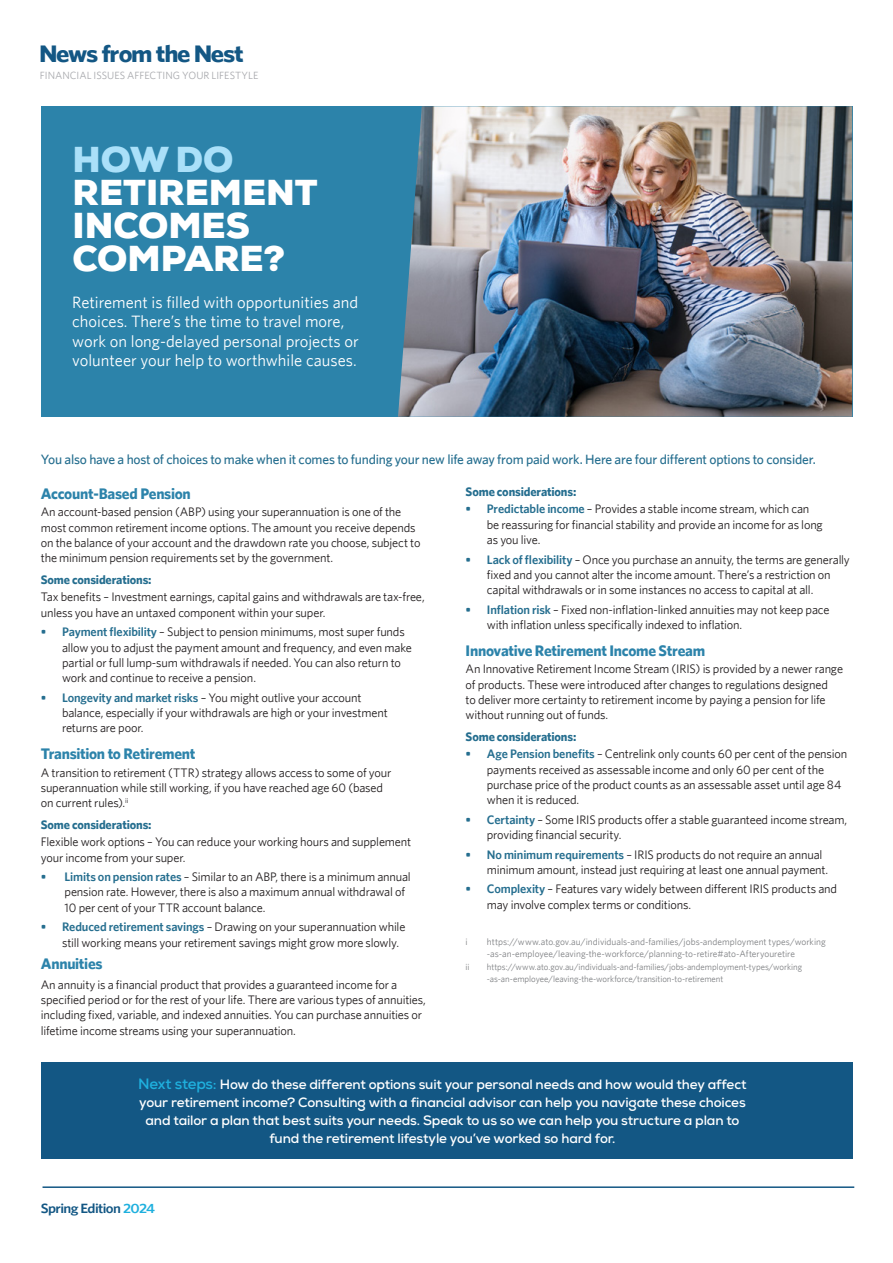
<style>
.page{position:relative;width:893px;height:1263px;background:#fff}
.page>*{position:absolute;margin:0;border:0;box-sizing:border-box;transform-origin:0 0}
.ARTICLE_Heading{font:900 36px/33px "Nexa";color:#fff}
.t1{font:700 24px "Whitney";letter-spacing:-.05em;color:#135784;scale:1.1 1}
.t2{font:16.5px/19.5px "Whitney";color:#fff}
.ARTICLE_Subheading{font:700 15.3px "Whitney";letter-spacing:-.02em;color:#2c83aa}
.Paragraph_Style_6{font:700 15.3px "Whitney";letter-spacing:-.015em;color:#2c83aa}
.ARTICLE_Bodycopy{font:700 13.5px/18px "Nexa";letter-spacing:-.01em;color:#fff;text-align:center}
.ARTICLE_Bodycopy-2{font:500 13.5px "Whitney";letter-spacing:-.015em;color:#256e8f}
.t3{font:600 13.5px "Whitney";letter-spacing:-.04em;color:#135784;scale:1.1 1}
.Paragraph_Style_6-2{font:12.3px/15.3px "Whitney";letter-spacing:-.015em;color:#231f20}
.ARTICLE_Bodycopy-3{font:12.3px/15.3px "Whitney";letter-spacing:-.015em;color:#231f20}
.Paragraph_Style_5{font:12.3px/15.3px "Whitney";letter-spacing:-.015em;color:#231f20}
.Paragraph_Style_4{font:700 12.3px "Whitney";letter-spacing:-.01em;color:#256e8f}
.ARTICLE_Bodycopy-4{font:700 12.3px "Whitney";letter-spacing:-.01em;color:#256e8f}
.t4{font:10.5px "Whitney";letter-spacing:.005em;color:#a8a9ad}
.ARTICLE_Note_Second{font:9.3px/12.3px "Whitney";color:#808285}
.ARTICLE_Note_Second-2{font:9px/12.3px "Whitney";letter-spacing:-.005em;color:#808285}
.s1{color:#aae0f9}
.s2{font-weight:600;color:#256e8f}
.s3{font-size:15px;color:#1fb0de}
.s4{color:#1fb0de}
</style>
<div class="page">
<div style="left:41px;top:106px;width:811px;height:311px;background:#2c83aa"></div>
<img style="left:398px;top:106px;width:454px;height:311px">
<hr style="left:43px;top:1186px;width:811px;height:2px;background:#135784">
<div style="left:41px;top:1063px;width:811px;height:96px;background:#135784"></div>
<p class="t1" style="left:39px;top:39px;width:188px">News from the Nest</p>
<p class="t4" style="left:40px;top:69px;width:220px">FINANCIAL ISSUES AFFECTING YOUR LIFESTYLE</p>
<p class="ARTICLE_Heading" style="left:73px;top:143px;width:247px"><span class="s1">HOW DO<br></span>RETIREMENT<br>INCOMES<br>COMPARE?</p>
<p class="t2" style="left:72px;top:292px;width:288px">Retirement is filled with opportunities and choices. There’s the time to travel more, work on long-delayed personal projects or volunteer your help to worthwhile causes.</p>
<p class="ARTICLE_Bodycopy-2" style="left:41px;top:451px;width:776px">You also have a host of choices to make when it comes to funding your new life away from paid work. Here are four different options to consider.</p>
<p class="ARTICLE_Subheading" style="left:41px;top:484px;width:152px">Account-Based Pension</p>
<p class="ARTICLE_Bodycopy-3" style="left:41px;top:504px;width:381px">An account-based pension (ABP) using your superannuation is one of the most common retirement income options. The amount you receive depends on the balance of your account and the drawdown rate you choose, subject to the minimum pension requirements set by the government.</p>
<p class="Paragraph_Style_4" style="left:41px;top:572px;width:112px">Some considerations:</p>
<p class="ARTICLE_Bodycopy-3" style="left:41px;top:589px;width:385px">Tax benefits – Investment earnings, capital gains and withdrawals are tax-free, unless you have an untaxed component within your super.</p>
<p class="Paragraph_Style_6-2" style="left:62px;top:624px;width:351px;text-indent:-21px"><span class="s2">• Payment flexibility</span> – Subject to pension minimums, most super funds allow you to adjust the payment amount and frequency, and even make partial or full lump-sum withdrawals if needed. You can also return to work and continue to receive a pension.</p>
<p class="Paragraph_Style_6-2" style="left:62px;top:689px;width:327px;text-indent:-21px"><span class="s2">• Longevity and market risks</span> – You might outlive your account balance, especially if your withdrawals are high or your investment returns are poor.</p>
<p class="ARTICLE_Subheading" style="left:41px;top:744px;width:156px">Transition to Retirement</p>
<p class="ARTICLE_Bodycopy-3" style="left:41px;top:764px;width:352px">A transition to retirement (TTR) strategy allows access to some of your superannuation while still working, if you have reached age 60 (based on current rules).<sup>ii</sup></p>
<p class="Paragraph_Style_4" style="left:41px;top:817px;width:112px">Some considerations:</p>
<p class="Paragraph_Style_5" style="left:41px;top:834px;width:372px">Flexible work options – You can reduce your working hours and supplement your income from your super.</p>
<p class="Paragraph_Style_6-2" style="left:65px;top:869px;width:348px;text-indent:-24px"><span class="s2">• Limits on pension rates</span> – Similar to an ABP, there is a minimum annual pension rate. However, there is also a maximum annual withdrawal of<br>10 per cent of your TTR account balance.</p>
<p class="Paragraph_Style_6-2" style="left:62px;top:919px;width:345px;text-indent:-21px"><span class="s2">• Reduced retirement savings</span> – Drawing on your superannuation while still working means your retirement savings might grow more slowly.</p>
<p class="Paragraph_Style_6" style="left:41px;top:954px;width:63px">Annuities</p>
<p class="ARTICLE_Bodycopy-3" style="left:41px;top:976px;width:387px">An annuity is a financial product that provides a guaranteed income for a specified period or for the rest of your life. There are various types of annuities, including fixed, variable, and indexed annuities. You can purchase annuities or lifetime income streams using your superannuation.</p>
<p class="Paragraph_Style_4" style="left:466px;top:484px;width:112px">Some considerations:</p>
<p class="Paragraph_Style_6-2" style="left:487px;top:501px;width:337px;text-indent:-21px"><span class="s2">• Predictable income</span> – Provides a stable income stream, which can be reassuring for financial stability and provide an income for as long as you live.</p>
<p class="Paragraph_Style_6-2" style="left:487px;top:551px;width:365px;text-indent:-21px"><span class="s2">• Lack of flexibility</span> – Once you purchase an annuity, the terms are generally fixed and you cannot alter the income amount. There’s a restriction on capital withdrawals or in some instances no access to capital at all.</p>
<p class="Paragraph_Style_6-2" style="left:487px;top:601px;width:344px;text-indent:-21px"><span class="s2">• Inflation risk</span> – Fixed non-inflation-linked annuities may not keep pace with inflation unless specifically indexed to inflation.</p>
<p class="ARTICLE_Subheading" style="left:466px;top:641px;width:241px">Innovative Retirement Income Stream</p>
<p class="ARTICLE_Bodycopy-3" style="left:466px;top:661px;width:379px">An Innovative Retirement Income Stream (IRIS) is provided by a newer range of products. These were introduced after changes to regulations designed<br>to deliver more certainty to retirement income by paying a pension for life without running out of funds.</p>
<p class="ARTICLE_Bodycopy-4" style="left:466px;top:729px;width:112px">Some considerations:</p>
<p class="Paragraph_Style_6-2" style="left:487px;top:746px;width:362px;text-indent:-21px"><span class="s2">• Age Pension benefits</span> – Centrelink only counts 60 per cent of the pension payments received as assessable income and only 60 per cent of the purchase price of the product counts as an assessable asset until age 84 when it is reduced.</p>
<p class="Paragraph_Style_6-2" style="left:487px;top:811px;width:362px;text-indent:-21px"><span class="s2">• Certainty</span> – Some IRIS products offer a stable guaranteed income stream, providing financial security.</p>
<p class="Paragraph_Style_6-2" style="left:487px;top:846px;width:343px;text-indent:-21px"><span class="s2">• No minimum requirements</span> – IRIS products do not require an annual minimum amount, instead just requiring at least one annual payment.</p>
<p class="Paragraph_Style_6-2" style="left:487px;top:881px;width:352px;text-indent:-21px"><span class="s2">• Complexity</span> – Features vary widely between different IRIS products and may involve complex terms or conditions.</p>
<p class="ARTICLE_Note_Second" style="left:466px;top:935px;width:4px">i</p>
<p class="ARTICLE_Note_Second" style="left:487px;top:935px;width:340px">https://www.ato.gov.au/individuals-and-families/jobs-andemployment types/working -as-an-employee/leaving-the-workforce/planning-to-retire#ato-Afteryouretire</p>
<p class="ARTICLE_Note_Second-2" style="left:466px;top:960px;width:5px">ii</p>
<p class="ARTICLE_Note_Second-2" style="left:487px;top:960px;width:317px">https://www.ato.gov.au/individuals-and-families/jobs-andemployment-types/working -as-an-employee/leaving-the-workforce/transition-to-retirement</p>
<p class="ARTICLE_Bodycopy" style="left:138px;top:1076px;width:610px"><span class="s3">Next steps:</span> How do these different options suit your personal needs and how would they affect your retirement income? Consulting with a financial advisor can help you navigate these choices and tailor a plan that best suits your needs. Speak to us so we can help you structure a plan to fund the retirement lifestyle you’ve worked so hard for.</p>
<p class="t3" style="left:41px;top:1200px;width:105px">Spring Edition <span class="s4">2024</span></p>
</div>
